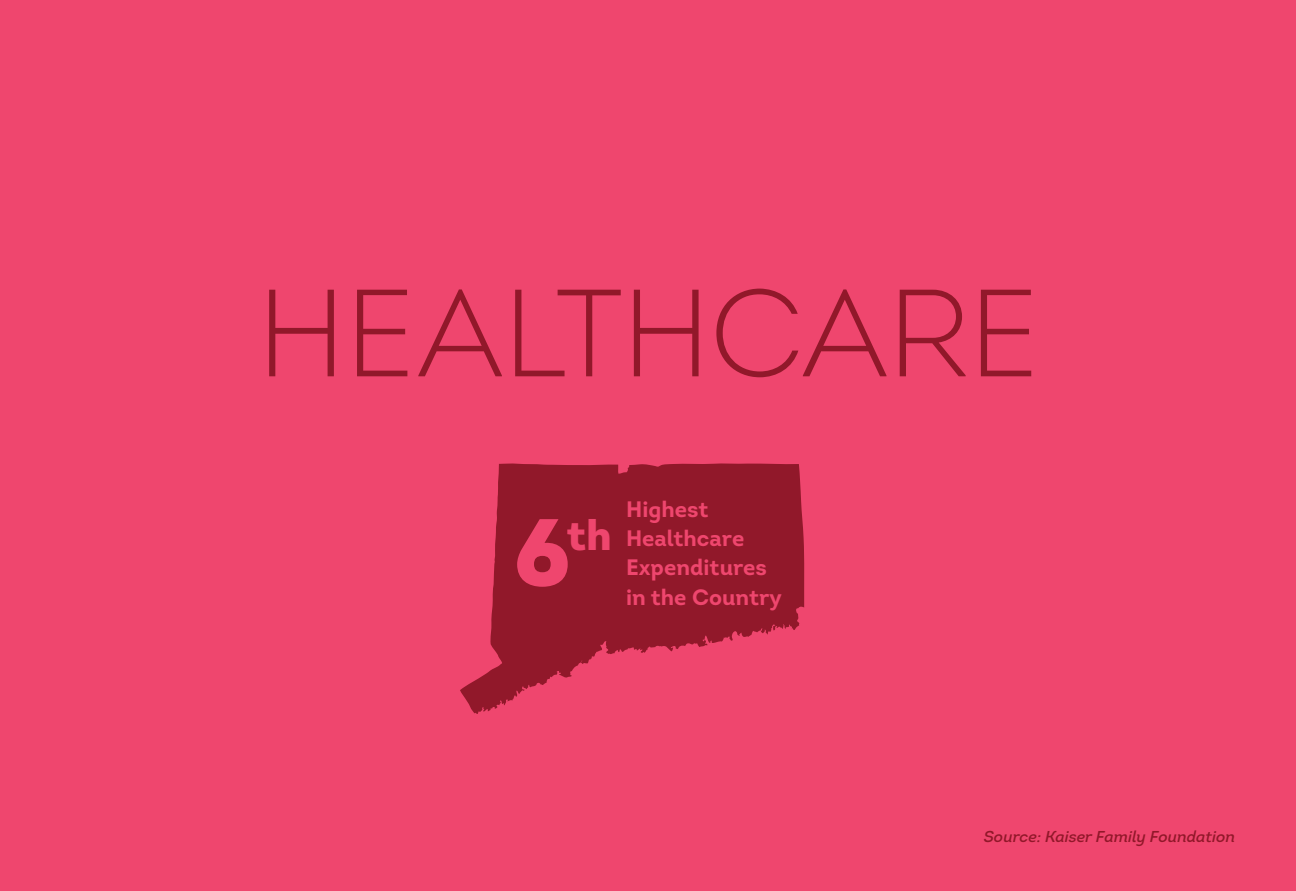
<style>
.page{position:relative;width:1296px;height:891px;background:#ef466e}
.page>*{position:absolute;margin:0;border:0;box-sizing:border-box;transform-origin:0 0}
.t1{font:300 123.75px "Intro";letter-spacing:-.01em;color:#91182a}
.t2{font:900 42.52px "Intro";color:#ef466e}
.t3{font:700 22.28px/29.5px "Intro";color:#ef466e}
.t4{font:italic 15.75px "Intro";color:#91182a}
.s1{font-size:94.27px}
</style>
<div class="page">
<svg style="left:460px;top:463px;width:345px;height:251px;fill:#91182a"></svg>
<h1 class="t1" style="left:257px;top:256px;width:784px">HEALTHCARE</h1>
<h2 class="t2" style="left:513px;top:507px;width:100px"><span class="s1">6</span>th</h2>
<p class="t3" style="left:626px;top:494px;width:158px">Highest<br>Healthcare<br>Expenditures in the Country</p>
<p class="t4" style="left:984px;top:827px;width:253px">Source: Kaiser Family Foundation</p>
</div>
